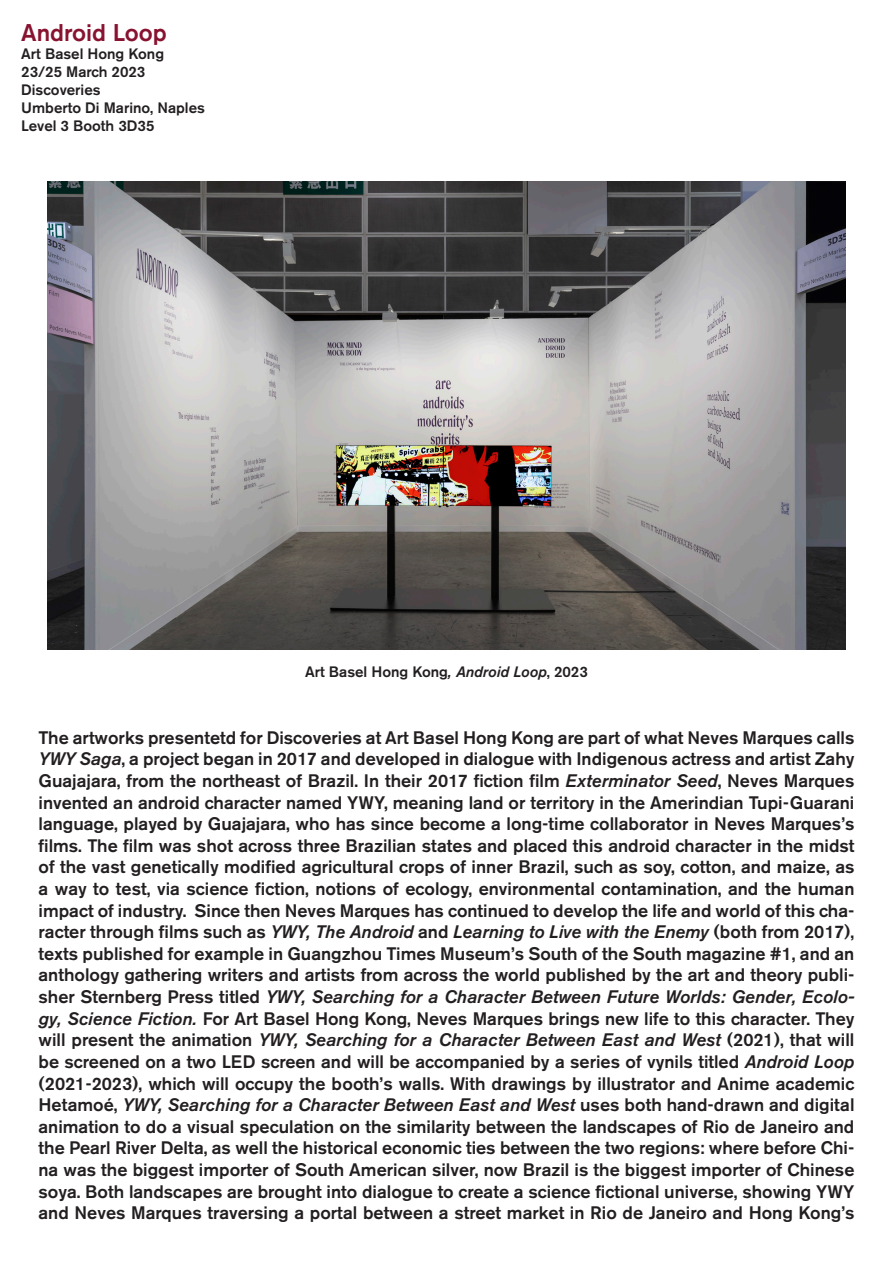
<style>
.page{position:relative;width:893px;height:1263px;background:#fff}
.page>*{position:absolute;margin:0;border:0;box-sizing:border-box;transform-origin:0 0}
.t1{font:500 24px "Akzidenz Grotesk BE";color:#881330}
.t2{font:500 18px/21.6px "Akzidenz Grotesk BE";color:#231f20;text-align:justify}
.t3{font:italic 18px "Akzidenz Grotesk BQ Med";color:#231f20}
.t4{font:500 15px/18px "Akzidenz Grotesk BE";color:#231f20}
.s1{font-family:"Akzidenz Grotesk BQ Med";font-weight:400;font-style:italic}
.s2{font-family:"Akzidenz Grotesk BE";font-weight:500;font-style:normal}
</style>
<div class="page">
<img style="left:47px;top:181px;width:799px;height:468px">
<h1 class="t1" style="left:21px;top:17px;width:147px">Android Loop</h1>
<p class="t4" style="left:21px;top:44px;width:185px">Art Basel Hong Kong<br>23/25 March 2023<br>Discoveries<br>Umberto Di Marino, Naples<br>Level 3 Booth 3D35</p>
<p class="t4" style="left:305px;top:663px;width:284px">Art Basel Hong Kong<span class="s1">, Android Loop</span>, 2023</p>
<p class="t2" style="left:39px;top:727px;width:817px">The artworks presentetd for Discoveries at Art Basel Hong Kong are part of what Neves Marques calls <span class="s1">YWY Saga</span>, a project began in 2017 and developed in dialogue with Indigenous actress and artist Zahy Guajajara, from the northeast of Brazil. In their 2017 fiction film <span class="s1">Exterminator Seed</span>, Neves Marques invented an android character named YWY, meaning land or territory in the Amerindian Tupi-Guarani language, played by Guajajara, who has since become a long-time collaborator in Neves Marques’s films. The film was shot across three Brazilian states and placed this android character in the midst of the vast genetically modified agricultural crops of inner Brazil, such as soy, cotton, and maize, as a way to test, via science fiction, notions of ecology, environmental contamination, and the human impact of industry. Since then Neves Marques has continued to develop the life and world of this cha&shy;racter through films such as <span class="s1">YWY, The Android</span> and <span class="s1">Learning to Live with the Enemy</span> (both from 2017), texts published for example in Guangzhou Times Museum’s South of the South magazine #1, and an anthology gathering writers and artists from across the world published by the art and theory publi-</p>
<p class="t3" style="left:39px;top:986px;width:817px"><span class="s2">sher Sternberg Press titled</span> YWY, Searching for a Character Between Future Worlds: Gender, Ecolo-</p>
<p class="t2" style="left:39px;top:1007px;width:817px"><span class="s1">gy, Science Fiction.</span> For Art Basel Hong Kong, Neves Marques brings new life to this character. They</p>
<p class="t3" style="left:39px;top:1030px;width:817px"><span class="s2">will present the animation</span> YWY, Searching for a Character Between East and West <span class="s2">(2021), that will</span></p>
<p class="t2" style="left:39px;top:1051px;width:817px">be screened on a two LED screen and will be accompanied by a series of vynils titled <span class="s1">Android Loop </span>(2021-2023), which will occupy the booth’s walls. With drawings by illustrator and Anime academic</p>
<p class="t3" style="left:39px;top:1094px;width:817px"><span class="s2">Hetamoé,</span> YWY, Searching for a Character Between East and West <span class="s2">uses both hand-drawn and digital</span></p>
<p class="t2" style="left:39px;top:1115px;width:817px">animation to do a visual speculation on the similarity between the landscapes of Rio de Janeiro and the Pearl River Delta, as well the historical economic ties between the two regions: where before Chi&shy;na was the biggest importer of South American silver, now Brazil is the biggest importer of Chinese soya. Both landscapes are brought into dialogue to create a science fictional universe, showing YWY and Neves Marques traversing a portal between a street market in Rio de Janeiro and Hong Kong’s</p>
</div>
